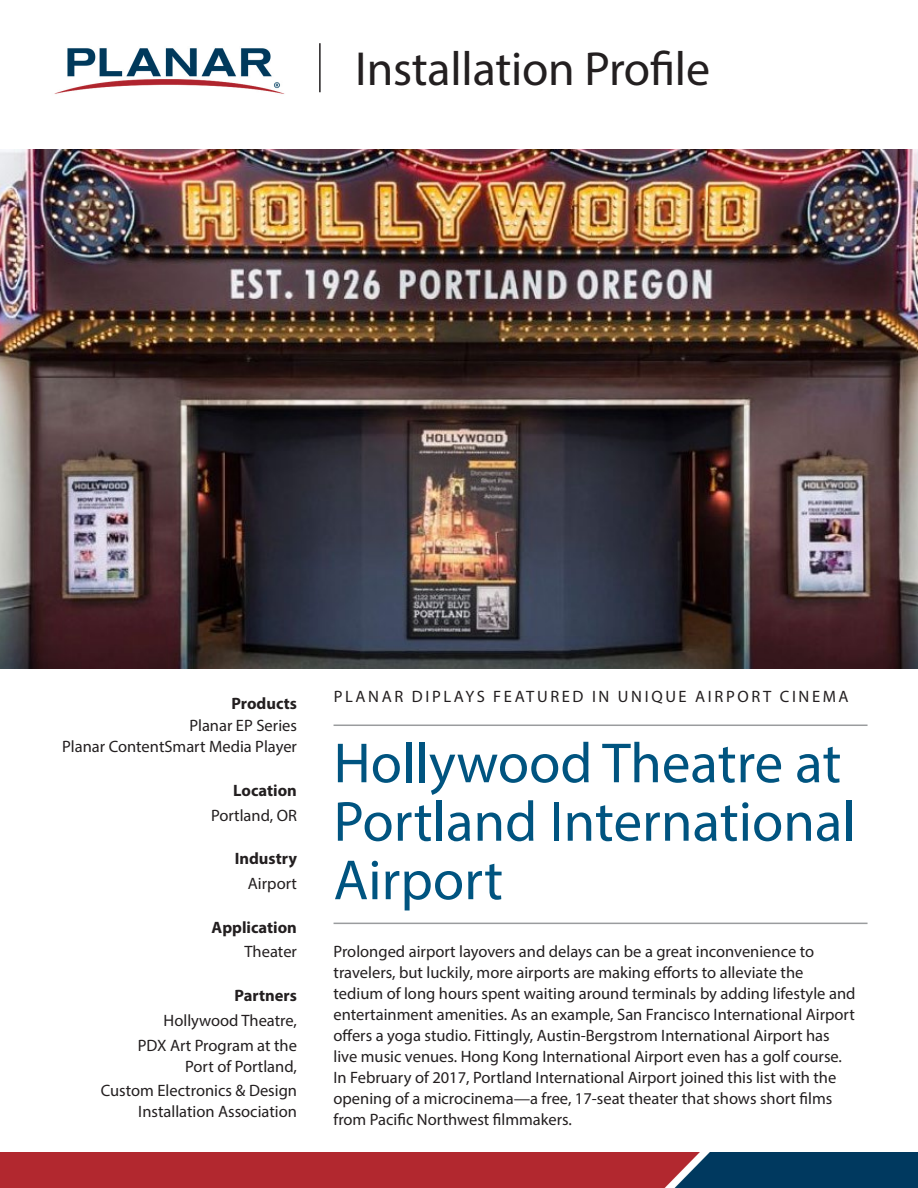
<style>
.page{position:relative;width:918px;height:1188px;background:#fff}
.page>*{position:absolute;margin:0;border:0;box-sizing:border-box;transform-origin:0 0}
.t1{font:57px/58.5px "Myriad Pro";color:#005480}
.t2{font:48px "Myriad Pro";letter-spacing:-.005em;color:#231f20}
.t3{font:16.5px/21px "Myriad Pro";color:#231f20;text-align:right}
.t4{font:700 16.5px "Myriad Pro";color:#231f20}
.t5{font:16.5px "Myriad Pro";letter-spacing:.16em;color:#231f20}
</style>
<div class="page">
<img style="left:54px;top:48px;width:267px;height:46px">
<hr style="left:319px;top:43px;width:2px;height:49px;background:#231f20">
<img style="left:0;top:149px;width:918px;height:519px">
<hr style="left:334px;top:725px;width:534px;height:1px;background:#9a9c9e">
<hr style="left:334px;top:923px;width:534px;height:1px;background:#9a9c9e">
<img style="left:0;top:1153px;width:918px;height:35px">
<h2 class="t2" style="left:355px;top:39px;width:357px">Installation Profile</h2>
<p class="t4" style="left:231px;top:692px;width:67px">Products</p>
<p class="t3" style="left:62px;top:714px;width:236px;line-height:21.8px">Planar EP Series<br>Planar ContentSmart Media Player</p>
<p class="t4" style="left:233px;top:780px;width:65px">Location</p>
<p class="t3" style="left:211px;top:804px;width:87px">Portland, OR</p>
<p class="t4" style="left:235px;top:848px;width:64px">Industry</p>
<p class="t3" style="left:248px;top:873px;width:51px">Airport</p>
<p class="t4" style="left:212px;top:916px;width:87px">Application</p>
<p class="t3" style="left:245px;top:941px;width:54px">Theater</p>
<p class="t4" style="left:235px;top:985px;width:64px">Partners</p>
<p class="t3" style="left:138px;top:1008px;width:161px;line-height:24.8px">Hollywood Theatre,<br>PDX Art Program at the</p>
<p class="t3" style="left:101px;top:1053px;width:198px;line-height:24.8px">Port of Portland,<br>Custom Electronics &amp; Design</p>
<p class="t3" style="left:138px;top:1101px;width:160px">Installation Association</p>
<p class="t5" style="left:334px;top:686px;width:516px">PLANAR DIPLAYS FEATURED IN UNIQUE AIRPORT CINEMA</p>
<h1 class="t1" style="left:334px;top:733px;width:524px">Hollywood Theatre at<br>Portland International<br>Airport</h1>
<p class="t3" style="left:334px;top:941px;width:523px;text-align:left">Prolonged airport layovers and delays can be a great inconvenience to travelers, but luckily, more airports are making efforts to alleviate the tedium of long hours spent waiting around terminals by adding lifestyle and entertainment amenities. As an example, San Francisco International Airport offers a yoga studio. Fittingly, Austin-Bergstrom International Airport has live music venues. Hong Kong International Airport even has a golf course.<br>In February of 2017, Portland International Airport joined this list with the opening of a microcinema—a free, 17-seat theater that shows short films from Pacific Northwest filmmakers.</p>
</div>
